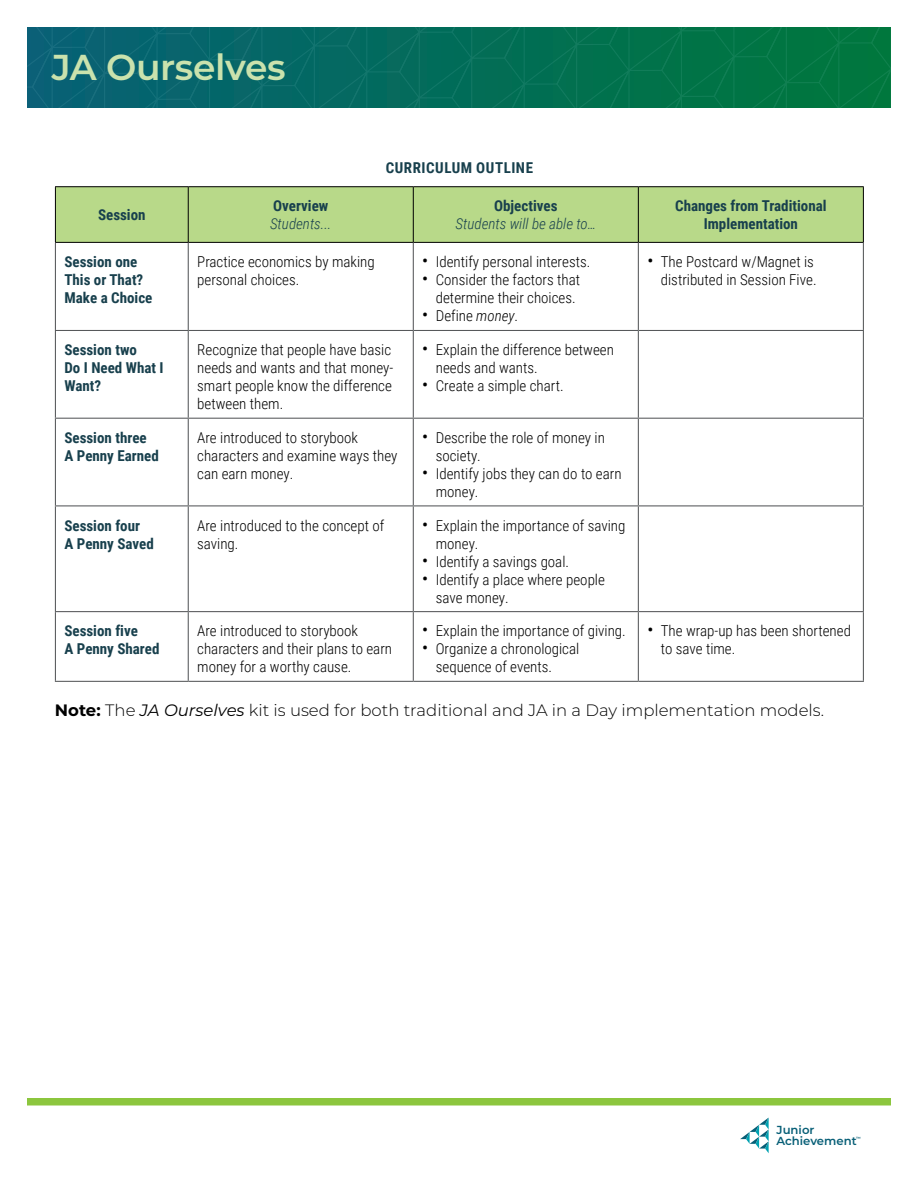
<style>
.page{position:relative;width:918px;height:1188px;background:#fff}
.page>*{position:absolute;margin:0;border:0;box-sizing:border-box;transform-origin:0 0}
.t1{font:600 36px "Montserrat";letter-spacing:-.01em;color:#cae2ad}
.Body{font:300 16.5px "Montserrat";color:#000}
.table_body{font:300 15px/18px "Roboto Condensed";color:#000}
.table_col_head_fl_le{font:700 15px/18px "Roboto Condensed";color:#18404d}
.table_col_head{font:700 15px "Roboto Condensed";color:#18404d}
.table_col_head-2{font:italic 300 15px "Roboto Condensed";color:#18404d}
.table_title{font:700 15px "Roboto Condensed";letter-spacing:.035em;color:#18404d}
.t2{font:600 11.7px/11.7px "Montserrat";color:#085f77}
.t3{font:600 4.5px "Montserrat";color:#085f77}
.s1{font-weight:400;font-size:18px}
.s2{font-style:italic}
.s3{font-weight:700}
.s4{font-weight:400;font-style:italic}
</style>
<div class="page">
<svg style="left:740px;top:1118px;width:29px;height:35px"></svg>
<svg style="left:27px;top:27px;width:864px;height:81px;background:#046d59"></svg>
<div style="left:27px;top:1098px;width:864px;height:8px;background:#8cc63e"></div>
<div style="left:56px;top:187px;width:807px;height:55px;background:#b8d989"></div>
<hr style="left:55px;top:186px;width:133px;height:1px;background:#000">
<hr style="left:55px;top:187px;width:1px;height:55px;background:#000">
<hr style="left:188px;top:186px;width:225px;height:1px;background:#000">
<hr style="left:188px;top:187px;width:1px;height:55px;background:#000">
<hr style="left:413px;top:186px;width:225px;height:1px;background:#000">
<hr style="left:413px;top:187px;width:1px;height:55px;background:#000">
<hr style="left:638px;top:186px;width:226px;height:1px;background:#000">
<hr style="left:638px;top:187px;width:1px;height:55px;background:#000">
<hr style="left:863px;top:187px;width:1px;height:55px;background:#000">
<hr style="left:55px;top:242px;width:133px;height:1px;background:#000">
<hr style="left:188px;top:242px;width:225px;height:1px;background:#000">
<hr style="left:413px;top:242px;width:225px;height:1px;background:#000">
<hr style="left:638px;top:242px;width:226px;height:1px;background:#000">
<hr style="left:55px;top:243px;width:1px;height:87px;background:#57595b">
<hr style="left:188px;top:243px;width:1px;height:87px;background:#57595b">
<hr style="left:413px;top:243px;width:1px;height:87px;background:#57595b">
<hr style="left:638px;top:243px;width:1px;height:87px;background:#57595b">
<hr style="left:863px;top:243px;width:1px;height:87px;background:#57595b">
<hr style="left:638px;top:330px;width:226px;height:1px;background:#57595b">
<hr style="left:638px;top:331px;width:1px;height:87px;background:#57595b">
<hr style="left:863px;top:331px;width:1px;height:87px;background:#57595b">
<hr style="left:55px;top:330px;width:133px;height:1px;background:#57595b">
<hr style="left:55px;top:331px;width:1px;height:87px;background:#57595b">
<hr style="left:188px;top:330px;width:225px;height:1px;background:#57595b">
<hr style="left:188px;top:331px;width:1px;height:87px;background:#57595b">
<hr style="left:413px;top:330px;width:225px;height:1px;background:#57595b">
<hr style="left:413px;top:331px;width:1px;height:87px;background:#57595b">
<hr style="left:55px;top:418px;width:133px;height:1px;background:#57595b">
<hr style="left:55px;top:419px;width:1px;height:86px;background:#57595b">
<hr style="left:188px;top:418px;width:225px;height:1px;background:#57595b">
<hr style="left:188px;top:419px;width:1px;height:86px;background:#57595b">
<hr style="left:413px;top:418px;width:225px;height:1px;background:#57595b">
<hr style="left:55px;top:506px;width:1px;height:105px;background:#57595b">
<hr style="left:188px;top:505px;width:225px;height:1px;background:#57595b">
<hr style="left:188px;top:506px;width:1px;height:105px;background:#57595b">
<hr style="left:413px;top:505px;width:225px;height:1px;background:#57595b">
<hr style="left:55px;top:612px;width:1px;height:69px;background:#57595b">
<hr style="left:188px;top:612px;width:1px;height:69px;background:#57595b">
<hr style="left:413px;top:419px;width:1px;height:86px;background:#57595b">
<hr style="left:638px;top:418px;width:226px;height:1px;background:#57595b">
<hr style="left:638px;top:419px;width:1px;height:86px;background:#57595b">
<hr style="left:863px;top:419px;width:1px;height:86px;background:#57595b">
<hr style="left:413px;top:506px;width:1px;height:105px;background:#57595b">
<hr style="left:638px;top:505px;width:226px;height:1px;background:#57595b">
<hr style="left:638px;top:506px;width:1px;height:105px;background:#57595b">
<hr style="left:863px;top:506px;width:1px;height:105px;background:#57595b">
<hr style="left:413px;top:612px;width:1px;height:69px;background:#57595b">
<hr style="left:638px;top:612px;width:1px;height:69px;background:#57595b">
<hr style="left:863px;top:612px;width:1px;height:69px;background:#57595b">
<hr style="left:55px;top:505px;width:133px;height:1px;background:#57595b">
<hr style="left:55px;top:611px;width:133px;height:1px;background:#57595b">
<hr style="left:55px;top:681px;width:133px;height:1px;background:#57595b">
<hr style="left:638px;top:611px;width:226px;height:1px;background:#57595b">
<hr style="left:638px;top:681px;width:226px;height:1px;background:#57595b">
<hr style="left:188px;top:611px;width:225px;height:1px;background:#57595b">
<hr style="left:413px;top:611px;width:225px;height:1px;background:#57595b">
<hr style="left:188px;top:681px;width:225px;height:1px;background:#57595b">
<hr style="left:413px;top:681px;width:225px;height:1px;background:#57595b">
<h1 class="t1" style="left:52px;top:42px;width:235px">JA Ourselves</h1>
<p class="table_title" style="left:386px;top:157px;width:149px">CURRICULUM OUTLINE</p>
<p class="table_col_head" style="left:98px;top:204px;width:49px">Session</p>
<p class="table_col_head" style="left:273px;top:195px;width:57px">Overview</p>
<p class="table_col_head-2" style="left:270px;top:213px;width:63px">Students...</p>
<p class="table_col_head" style="left:494px;top:195px;width:65px">Objectives</p>
<p class="table_col_head-2" style="left:456px;top:213px;width:142px">Students will be able to…</p>
<p class="table_col_head" style="left:675px;top:195px;width:153px">Changes from Traditional</p>
<p class="table_col_head" style="left:704px;top:213px;width:96px">Implementation</p>
<p class="table_col_head_fl_le" style="left:64px;top:253px;width:75px">Session one</p>
<p class="table_col_head_fl_le" style="left:64px;top:271px;width:90px">This or That?<br>Make a Choice</p>
<p class="table_body" style="left:197px;top:253px;width:179px">Practice economics by making personal choices.</p>
<p class="table_body" style="left:422px;top:253px;width:170px"><span class="s1">•</span> Identify personal interests.</p>
<p class="table_body" style="left:422px;top:271px;width:159px;text-align:right"><span class="s1">•</span> Consider the factors that determine their choices.</p>
<p class="table_body" style="left:422px;top:307px;width:97px"><span class="s1">•</span> Define <span class="s2">money</span>.</p>
<p class="table_body" style="left:647px;top:253px;width:171px;text-align:right"><span class="s1">•</span> The Postcard w/Magnet is distributed in Session Five.</p>
<p class="table_col_head_fl_le" style="left:64px;top:340px;width:74px">Session two</p>
<p class="table_col_head_fl_le" style="left:64px;top:358px;width:101px">Do I Need What I<br>Want?</p>
<p class="table_body" style="left:197px;top:340px;width:198px">Recognize that people have basic needs and wants and that money&shy;smart people know the difference between them.</p>
<p class="table_body" style="left:436px;top:340px;width:180px;text-indent:-14px"><span class="s1">•</span> Explain the difference between needs and wants.</p>
<p class="table_body" style="left:422px;top:376px;width:143px"><span class="s1">•</span> Create a simple chart.</p>
<p class="table_col_head_fl_le" style="left:64px;top:428px;width:84px">Session three</p>
<p class="table_col_head_fl_le" style="left:64px;top:446px;width:96px">A Penny Earned</p>
<p class="table_body" style="left:197px;top:428px;width:202px">Are introduced to storybook characters and examine ways they can earn money.</p>
<p class="table_body" style="left:436px;top:428px;width:171px;text-indent:-14px"><span class="s1">•</span> Describe the role of money in society.</p>
<p class="table_body" style="left:436px;top:464px;width:187px;text-indent:-14px"><span class="s1">•</span> Identify jobs they can do to earn money.</p>
<p class="table_col_head_fl_le" style="left:64px;top:516px;width:77px">Session four</p>
<p class="table_col_head_fl_le" style="left:64px;top:534px;width:91px">A Penny Saved</p>
<p class="table_body" style="left:197px;top:516px;width:189px">Are introduced to the concept of saving.</p>
<p class="table_body" style="left:436px;top:516px;width:191px;text-indent:-14px"><span class="s1">•</span> Explain the importance of saving money.</p>
<p class="table_body" style="left:422px;top:552px;width:148px"><span class="s1">•</span> Identify a savings goal.</p>
<p class="table_body" style="left:436px;top:570px;width:171px;text-indent:-14px"><span class="s1">•</span> Identify a place where people save money.</p>
<p class="table_col_head_fl_le" style="left:64px;top:621px;width:75px">Session five</p>
<p class="table_col_head_fl_le" style="left:64px;top:639px;width:97px">A Penny Shared</p>
<p class="table_body" style="left:197px;top:621px;width:196px">Are introduced to storybook characters and their plans to earn money for a worthy cause.</p>
<p class="table_body" style="left:422px;top:621px;width:205px"><span class="s1">•</span> Explain the importance of giving.</p>
<p class="table_body" style="left:436px;top:639px;width:145px;text-indent:-14px"><span class="s1">•</span> Organize a chronological sequence of events.</p>
<p class="table_body" style="left:661px;top:621px;width:192px;text-indent:-14px"><span class="s1">•</span> The wrap-up has been shortened to save time.</p>
<p class="Body" style="left:55px;top:699px;width:771px"><span class="s3">Note:</span> The <span class="s4">JA Ourselves</span> kit is used for both traditional and JA in a Day implementation models.</p>
<p class="t2" style="left:777px;top:1123px;width:82px">Junior<br>Achievement</p>
<p class="t3" style="left:856px;top:1135px;width:6px">™</p>
</div>
